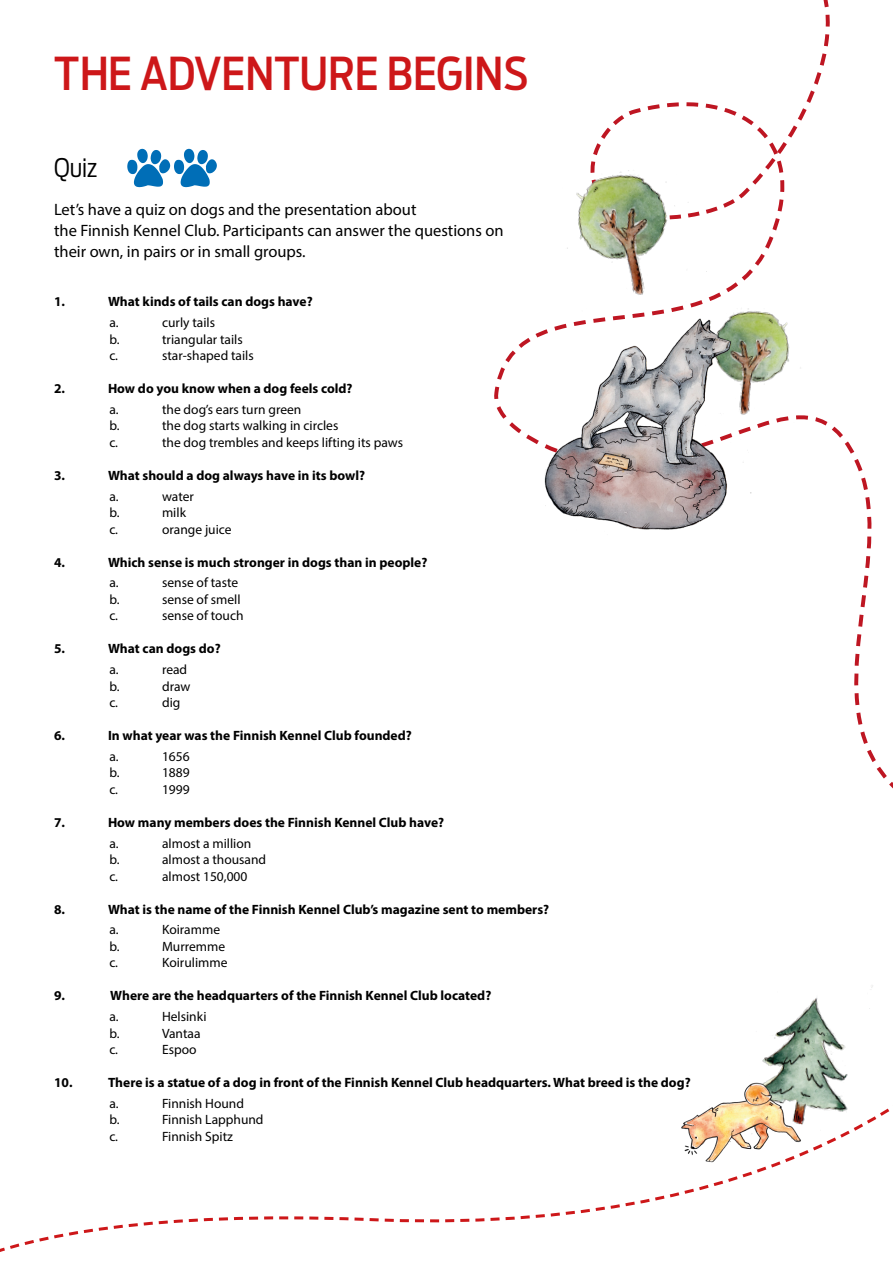
<style>
.page{position:relative;width:893px;height:1263px;background:#fff}
.page>*{position:absolute;margin:0;border:0;box-sizing:border-box;transform-origin:0 0}
.t1{font:500 45px "Antenna Cond";color:#cd1719}
.t2{font:300 25.5px "Antenna Cond";color:#000}
.t3{font:16.5px/21px "Myriad Pro";color:#000}
.t4{font:700 13.5px "Myriad Pro";color:#000}
.t5{font:13.5px "Myriad Pro";color:#000}
</style>
<div class="page">
<svg style="left:494px;top:0;width:399px;height:789px"></svg>
<svg style="left:0;top:997px;width:890px;height:255px"></svg>
<img style="left:545px;top:134px;width:173px;height:161px">
<img style="left:677px;top:283px;width:134px;height:156px">
<img style="left:534px;top:295px;width:217px;height:249px">
<svg style="left:127px;top:149px;width:90px;height:38px"></svg>
<h1 class="t1" style="left:54px;top:47px;width:476px">THE ADVENTURE BEGINS</h1>
<h2 class="t2" style="left:54px;top:153px;width:45px">Quiz</h2>
<p class="t3" style="left:54px;top:199px;width:451px">Let’s have a quiz on dogs and the presentation about<br>the Finnish Kennel Club. Participants can answer the questions on their own, in pairs or in small groups.</p>
<p class="t4" style="left:54px;top:293px;width:13px">1.</p>
<p class="t4" style="left:108px;top:293px;width:206px">What kinds of tails can dogs have?</p>
<p class="t5" style="left:109px;top:314px;width:11px">a.</p>
<p class="t5" style="left:162px;top:314px;width:55px">curly tails</p>
<p class="t5" style="left:109px;top:331px;width:12px">b.</p>
<p class="t5" style="left:162px;top:331px;width:82px">triangular tails</p>
<p class="t5" style="left:109px;top:347px;width:10px">c.</p>
<p class="t5" style="left:162px;top:347px;width:93px">star-shaped tails</p>
<p class="t4" style="left:54px;top:380px;width:13px">2.</p>
<p class="t4" style="left:108px;top:380px;width:246px">How do you know when a dog feels cold?</p>
<p class="t5" style="left:109px;top:401px;width:11px">a.</p>
<p class="t5" style="left:162px;top:401px;width:141px">the dog’s ears turn green</p>
<p class="t5" style="left:109px;top:417px;width:12px">b.</p>
<p class="t5" style="left:162px;top:417px;width:178px">the dog starts walking in circles</p>
<p class="t5" style="left:109px;top:434px;width:10px">c.</p>
<p class="t5" style="left:162px;top:434px;width:242px">the dog trembles and keeps lifting its paws</p>
<p class="t4" style="left:54px;top:466px;width:13px">3.</p>
<p class="t4" style="left:108px;top:466px;width:259px">What should a dog always have in its bowl?</p>
<p class="t5" style="left:109px;top:488px;width:11px">a.</p>
<p class="t5" style="left:162px;top:488px;width:33px">water</p>
<p class="t5" style="left:109px;top:504px;width:12px">b.</p>
<p class="t5" style="left:162px;top:504px;width:25px">milk</p>
<p class="t5" style="left:109px;top:521px;width:10px">c.</p>
<p class="t5" style="left:162px;top:521px;width:71px">orange juice</p>
<p class="t4" style="left:54px;top:553px;width:13px">4.</p>
<p class="t4" style="left:108px;top:553px;width:321px">Which sense is much stronger in dogs than in people?</p>
<p class="t5" style="left:109px;top:574px;width:11px">a.</p>
<p class="t5" style="left:162px;top:574px;width:78px">sense of taste</p>
<p class="t5" style="left:109px;top:591px;width:12px">b.</p>
<p class="t5" style="left:162px;top:591px;width:80px">sense of smell</p>
<p class="t5" style="left:109px;top:607px;width:10px">c.</p>
<p class="t5" style="left:162px;top:607px;width:83px">sense of touch</p>
<p class="t4" style="left:54px;top:640px;width:13px">5.</p>
<p class="t4" style="left:108px;top:640px;width:114px">What can dogs do?</p>
<p class="t5" style="left:109px;top:661px;width:11px">a.</p>
<p class="t5" style="left:162px;top:661px;width:27px">read</p>
<p class="t5" style="left:109px;top:678px;width:12px">b.</p>
<p class="t5" style="left:162px;top:678px;width:30px">draw</p>
<p class="t5" style="left:109px;top:694px;width:10px">c.</p>
<p class="t5" style="left:162px;top:694px;width:20px">dig</p>
<p class="t4" style="left:54px;top:727px;width:13px">6.</p>
<p class="t4" style="left:108px;top:727px;width:305px">In what year was the Finnish Kennel Club founded?</p>
<p class="t5" style="left:109px;top:748px;width:11px">a.</p>
<p class="t5" style="left:162px;top:748px;width:29px">1656</p>
<p class="t5" style="left:109px;top:764px;width:12px">b.</p>
<p class="t5" style="left:162px;top:764px;width:29px">1889</p>
<p class="t5" style="left:109px;top:781px;width:10px">c.</p>
<p class="t5" style="left:162px;top:781px;width:29px">1999</p>
<p class="t4" style="left:54px;top:813px;width:13px">7.</p>
<p class="t4" style="left:108px;top:813px;width:338px">How many members does the Finnish Kennel Club have?</p>
<p class="t5" style="left:109px;top:835px;width:11px">a.</p>
<p class="t5" style="left:162px;top:835px;width:91px">almost a million</p>
<p class="t5" style="left:109px;top:851px;width:12px">b.</p>
<p class="t5" style="left:162px;top:851px;width:106px">almost a thousand</p>
<p class="t5" style="left:109px;top:868px;width:10px">c.</p>
<p class="t5" style="left:162px;top:868px;width:87px">almost 150,000</p>
<p class="t4" style="left:54px;top:900px;width:13px">8.</p>
<p class="t4" style="left:108px;top:900px;width:443px">What is the name of the Finnish Kennel Club’s magazine sent to members?</p>
<p class="t5" style="left:109px;top:921px;width:11px">a.</p>
<p class="t5" style="left:162px;top:921px;width:60px">Koiramme</p>
<p class="t5" style="left:109px;top:938px;width:12px">b.</p>
<p class="t5" style="left:162px;top:938px;width:65px">Murremme</p>
<p class="t5" style="left:109px;top:954px;width:10px">c.</p>
<p class="t5" style="left:162px;top:954px;width:67px">Koirulimme</p>
<p class="t4" style="left:54px;top:987px;width:13px">9.</p>
<p class="t4" style="left:110px;top:987px;width:383px">Where are the headquarters of the Finnish Kennel Club located?</p>
<p class="t5" style="left:109px;top:1008px;width:11px">a.</p>
<p class="t5" style="left:162px;top:1008px;width:46px">Helsinki</p>
<p class="t5" style="left:109px;top:1025px;width:12px">b.</p>
<p class="t5" style="left:162px;top:1025px;width:40px">Vantaa</p>
<p class="t5" style="left:109px;top:1041px;width:10px">c.</p>
<p class="t5" style="left:162px;top:1041px;width:36px">Espoo</p>
<p class="t4" style="left:54px;top:1074px;width:20px">10.</p>
<p class="t4" style="left:108px;top:1074px;width:584px">There is a statue of a dog in front of the Finnish Kennel Club headquarters. What breed is the dog?</p>
<p class="t5" style="left:109px;top:1095px;width:11px">a.</p>
<p class="t5" style="left:162px;top:1095px;width:83px">Finnish Hound</p>
<p class="t5" style="left:109px;top:1111px;width:12px">b.</p>
<p class="t5" style="left:162px;top:1111px;width:103px">Finnish Lapphund</p>
<p class="t5" style="left:109px;top:1128px;width:10px">c.</p>
<p class="t5" style="left:162px;top:1128px;width:72px">Finnish Spitz</p>
</div>
